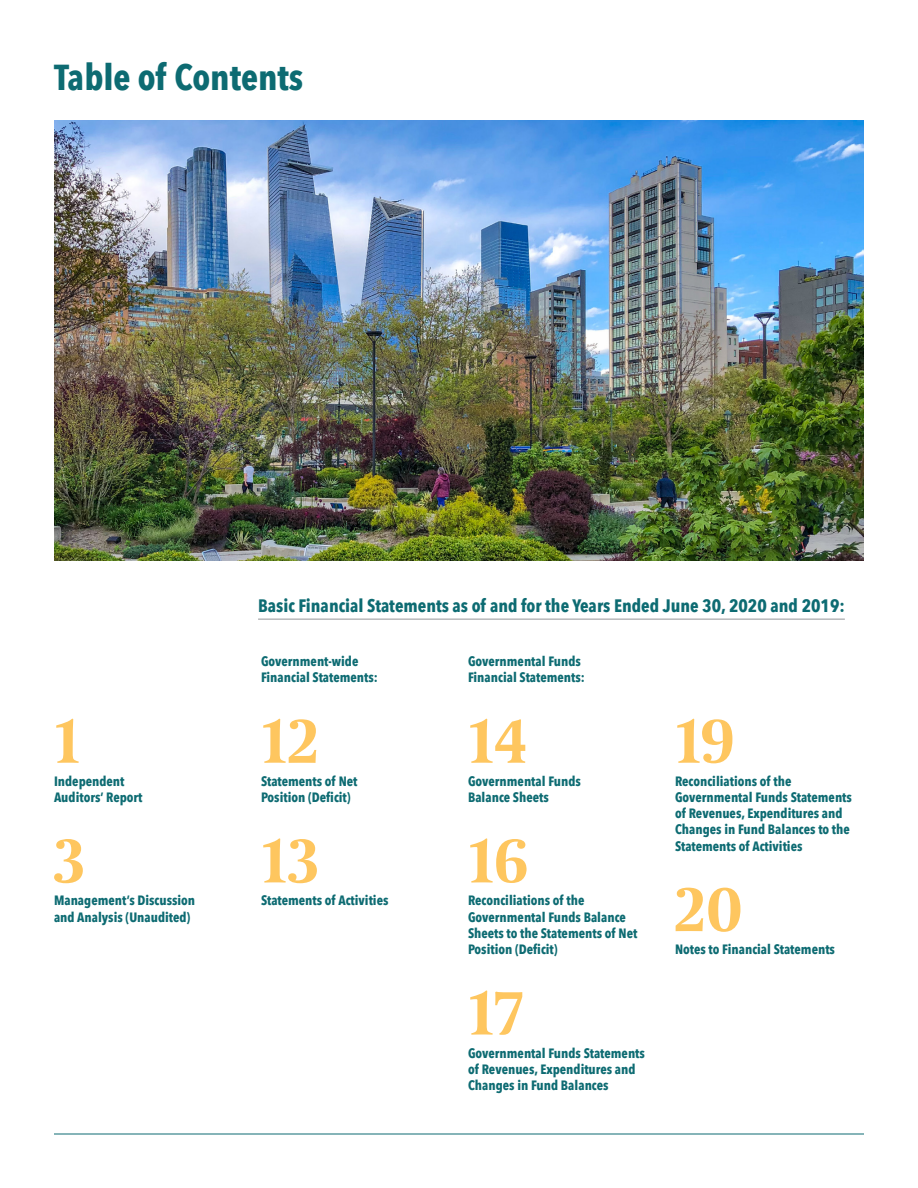
<style>
.page{position:relative;width:918px;height:1188px;background:#fff}
.page>*{position:absolute;margin:0;border:0;box-sizing:border-box;transform-origin:0 0}
.t1{font:700 61.5px "Coranto 2 Headline";letter-spacing:-.02em;color:#fec65f}
.t2{font:700 36px "Avenir Next Condensed";color:#0d6b72}
.t3{font:700 18px "Avenir Next Condensed";color:#0d6b72}
.t4{font:700 13.5px/16.2px "Avenir Next Condensed";color:#0d6b72}
</style>
<div class="page">
<img style="left:54px;top:121px;width:810px;height:439px">
<hr style="left:258px;top:619px;width:587px;height:1px;background:#939598">
<hr style="left:54px;top:1134px;width:810px;height:1px;background:#0d6b72">
<h2 class="t2" style="left:54px;top:55px;width:251px">Table of Contents</h2>
<h1 class="t1" style="left:54px;top:693px;width:29px">1</h1>
<p class="t4" style="left:54px;top:773px;width:90px">Independent<br>Auditors’ Report</p>
<h1 class="t1" style="left:54px;top:813px;width:33px">3</h1>
<p class="t4" style="left:54px;top:893px;width:143px">Management’s Discussion and Analysis (Unaudited)</p>
<h3 class="t3" style="left:258px;top:595px;width:588px">Basic Financial Statements as of and for the Years Ended June 30, 2020 and 2019:</h3>
<p class="t4" style="left:261px;top:653px;width:118px">Government-wide<br>Financial Statements:</p>
<h1 class="t1" style="left:261px;top:693px;width:60px">12</h1>
<p class="t4" style="left:261px;top:773px;width:98px">Statements of Net<br>Position (Deficit)</p>
<h1 class="t1" style="left:261px;top:813px;width:60px">13</h1>
<p class="t4" style="left:261px;top:893px;width:129px">Statements of Activities</p>
<p class="t4" style="left:468px;top:653px;width:118px">Governmental Funds<br>Financial Statements:</p>
<h1 class="t1" style="left:468px;top:693px;width:61px">14</h1>
<p class="t4" style="left:468px;top:773px;width:115px">Governmental Funds<br>Balance Sheets</p>
<h1 class="t1" style="left:468px;top:813px;width:62px">16</h1>
<p class="t4" style="left:468px;top:893px;width:171px">Reconciliations of the<br>Governmental Funds Balance<br>Sheets to the Statements of Net<br>Position (Deficit)</p>
<h1 class="t1" style="left:468px;top:965px;width:57px">17</h1>
<p class="t4" style="left:468px;top:1045px;width:178px">Governmental Funds Statements of Revenues, Expenditures and<br>Changes in Fund Balances</p>
<h1 class="t1" style="left:675px;top:693px;width:61px">19</h1>
<p class="t4" style="left:675px;top:773px;width:178px">Reconciliations of the<br>Governmental Funds Statements of Revenues, Expenditures and<br>Changes in Fund Balances to the<br>Statements of Activities</p>
<h1 class="t1" style="left:675px;top:861px;width:69px">20</h1>
<p class="t4" style="left:675px;top:941px;width:162px">Notes to Financial Statements</p>
</div>
